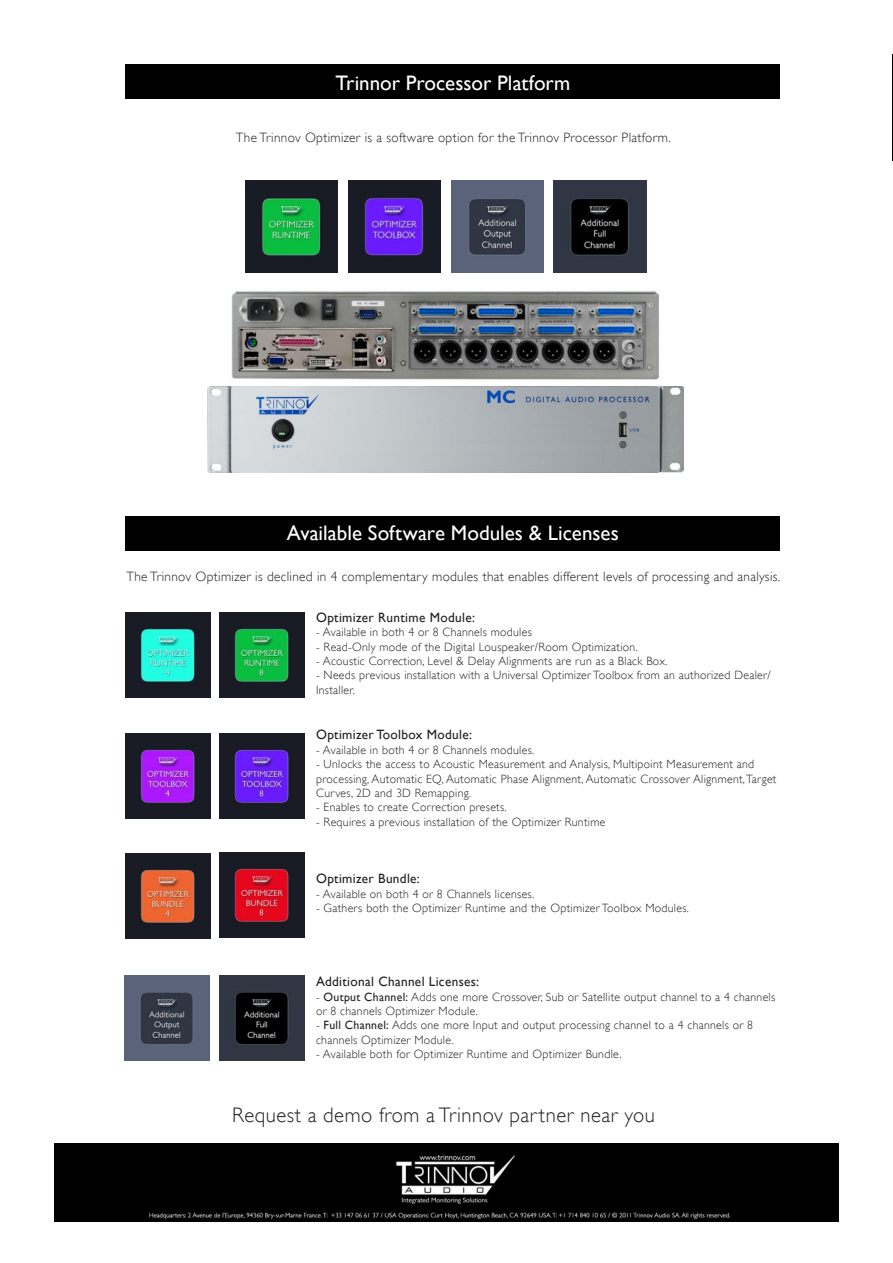
<style>
.page{position:relative;width:893px;height:1263px;background:#fff}
.page>*{position:absolute;margin:0;border:0;box-sizing:border-box;transform-origin:0 0}
.t1{font:21px "Gill Sans";color:#fff}
.t2{font:300 21px "Gill Sans";letter-spacing:.025em;color:#231f20}
.t3{font:300 13.5px "Gill Sans";letter-spacing:.025em;color:#231f20}
.t4{font:13.5px "Gill Sans";letter-spacing:.025em;color:#231f20}
.t5{font:300 12px/14.4px "Gill Sans";letter-spacing:.025em;color:#231f20}
.s1{font-weight:400}
</style>
<div class="page">
<div style="left:126px;top:516px;width:654px;height:35px;background:#000"></div>
<div style="left:126px;top:65px;width:654px;height:34px;background:#000"></div>
<img style="left:126px;top:854px;width:85px;height:85px">
<img style="left:219px;top:853px;width:86px;height:85px">
<img style="left:126px;top:612px;width:85px;height:85px">
<img style="left:126px;top:733px;width:85px;height:85px">
<img style="left:219px;top:733px;width:86px;height:85px">
<img style="left:348px;top:180px;width:92px;height:93px">
<img style="left:219px;top:612px;width:86px;height:85px">
<img style="left:245px;top:180px;width:92px;height:93px">
<img style="left:124px;top:976px;width:85px;height:85px">
<img style="left:451px;top:180px;width:93px;height:93px">
<img style="left:219px;top:975px;width:85px;height:85px">
<img style="left:554px;top:180px;width:92px;height:93px">
<img style="left:208px;top:386px;width:476px;height:87px">
<img style="left:231px;top:291px;width:429px;height:89px">
<hr style="left:892px;top:54px;width:1px;height:106px;background:#000">
<img style="left:54px;top:1144px;width:784px;height:77px">
<h1 class="t1" style="left:335px;top:71px;width:236px">Trinnor Processor Platform</h1>
<p class="t3" style="left:236px;top:130px;width:436px">The Trinnov Optimizer is a software option for the Trinnov Processor Platform.</p>
<h1 class="t1" style="left:287px;top:521px;width:333px">Available Software Modules &amp; Licenses</h1>
<p class="t3" style="left:127px;top:568px;width:655px">The Trinnov Optimizer is declined in 4 complementary modules that enables different levels of processing and analysis.</p>
<p class="t4" style="left:316px;top:609px;width:160px">Optimizer Runtime Module:</p>
<p class="t5" style="left:316px;top:625px;width:217px">- Available in both 4 or 8 Channels modules</p>
<p class="t5" style="left:316px;top:639px;width:323px">- Read-Only mode of the Digital Louspeaker/Room Optimization.</p>
<p class="t5" style="left:316px;top:654px;width:353px">- Acoustic Correction, Level &amp; Delay Alignments are run as a Black Box.</p>
<p class="t5" style="left:316px;top:668px;width:456px">- Needs previous installation with a Universal Optimizer Toolbox from an authorized Dealer/<br>Installer.</p>
<p class="t4" style="left:316px;top:727px;width:157px">Optimizer Toolbox Module:</p>
<p class="t5" style="left:316px;top:743px;width:220px">- Available in both 4 or 8 Channels modules.</p>
<p class="t5" style="left:316px;top:757px;width:462px">- Unlocks the access to Acoustic Measurement and Analysis, Multipoint Measurement and processing, Automatic EQ, Automatic Phase Alignment, Automatic Crossover Alignment, Target<br>Curves, 2D and 3D Remapping.</p>
<p class="t5" style="left:316px;top:800px;width:192px">- Enables to create Correction presets.</p>
<p class="t5" style="left:316px;top:815px;width:291px">- Requires a previous installation of the Optimizer Runtime</p>
<p class="t4" style="left:316px;top:871px;width:105px">Optimizer Bundle:</p>
<p class="t5" style="left:316px;top:886px;width:220px">- Available on both 4 or 8 Channels licenses.</p>
<p class="t5" style="left:316px;top:901px;width:374px">- Gathers both the Optimizer Runtime and the Optimizer Toolbox Modules.</p>
<p class="t4" style="left:316px;top:974px;width:165px">Additional Channel Licenses:</p>
<p class="t5" style="left:316px;top:989px;width:461px">- <span class="s1">Output Channel:</span> Adds one more Crossover, Sub or Satellite output channel to a 4 channels or 8 channels Optimizer Module.</p>
<p class="t5" style="left:316px;top:1018px;width:438px">- <span class="s1">Full Channel:</span> Adds one more Input and output processing channel to a 4 channels or 8 channels Optimizer Module.</p>
<p class="t5" style="left:316px;top:1047px;width:307px">- Available both for Optimizer Runtime and Optimizer Bundle.</p>
<h1 class="t2" style="left:232px;top:1103px;width:424px">Request a demo from a Trinnov partner near you</h1>
</div>
